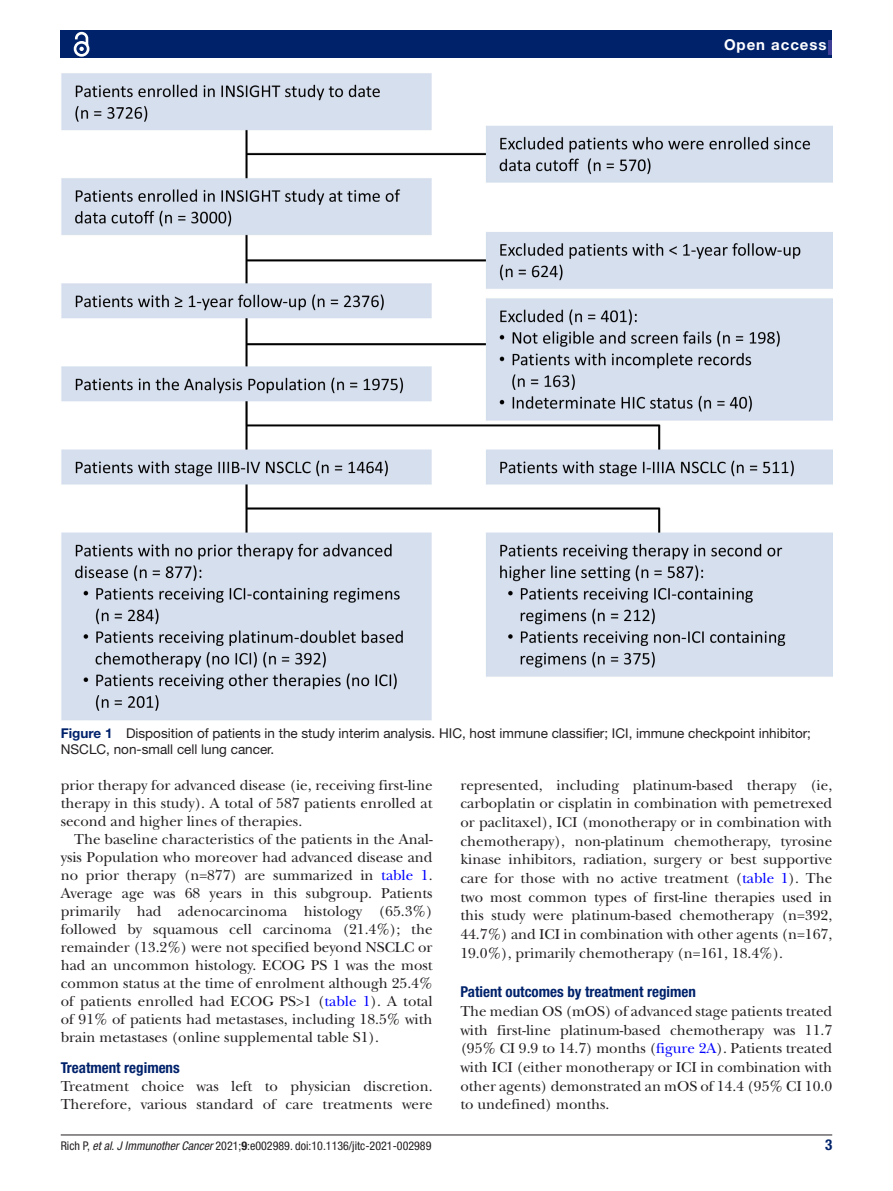
<style>
.page{position:relative;width:893px;height:1191px;background:#fff}
.page>*{position:absolute;margin:0;border:0;box-sizing:border-box;transform-origin:0 0}
.t1{font:15px/18px "New Baskerville";color:#231f20;text-align:justify}
.t2{font:700 condensed 15px "Helvetica Neue LT Std";color:#00226b}
.t3{font:700 15px "Helvetica Neue LT Std";letter-spacing:.065em;color:#fff}
.t4{font:13.5px/16.2px "Helvetica Neue LT Std";color:#231f20}
.t5{font:condensed 12px "Helvetica Neue LT Std";color:#231f20}
.s1{font-weight:700;color:#00226b}
.s2{color:#00f}
.s3{font-style:italic}
.s4{font-weight:700}
</style>
<div class="page">
<hr style="left:61px;top:1134px;width:771px;height:1px;background:#231f20">
<div style="left:61px;top:31px;width:771px;height:27px;background:#00226b"></div>
<hr style="left:828px;top:40px;width:4px;height:15px;background:#414099">
<svg style="left:73px;top:31px;width:17px;height:26px"></svg>
<img style="left:61px;top:73px;width:771px;height:647px">
<p class="t3" style="left:724px;top:35px;width:104px">Open access</p>
<p class="t4" style="left:61px;top:725px;width:752px"><span class="s1">Figure 1</span> Disposition of patients in the study interim analysis. HIC, host immune classifier; ICI, immune checkpoint inhibitor;<br>NSCLC, non-small cell lung cancer.</p>
<p class="t1" style="left:61px;top:776px;width:373px">prior therapy for advanced disease (ie, receiving first-line therapy in this study). A total of 587 patients enrolled at second and higher lines of therapies.</p>
<p class="t1" style="left:61px;top:830px;width:373px;text-indent:14px">The baseline characteristics of the patients in the Anal&shy;ysis Population who moreover had advanced disease and no prior therapy (n=877) are summarized in <span class="s2">table 1</span>.<br>Average age was 68 years in this subgroup. Patients primarily had adenocarcinoma histology (65.3%) followed by squamous cell carcinoma (21.4%); the remainder (13.2%) were not specified beyond NSCLC or had an uncommon histology. ECOG PS 1 was the most common status at the time of enrolment although 25.4% of patients enrolled had ECOG PS&gt;1 (<span class="s2">table 1</span>). A total of 91% of patients had metastases, including 18.5% with brain metastases (online supplemental table S1).</p>
<p class="t2" style="left:61px;top:1059px;width:121px">Treatment regimens</p>
<p class="t1" style="left:61px;top:1077px;width:373px">Treatment choice was left to physician discretion.<br>Therefore, various standard of care treatments were</p>
<p class="t1" style="left:460px;top:775px;width:373px;line-height:18.6px">represented, including platinum-based therapy (ie, carboplatin or cisplatin in combination with pemetrexed or paclitaxel), ICI (monotherapy or in combination with chemotherapy), non-platinum chemotherapy, tyrosine kinase inhibitors, radiation, surgery or best supportive care for those with no active treatment (<span class="s2">table 1</span>). The two most common types of first-line therapies used in this study were platinum-based chemotherapy (n=392, 44.7%) and ICI in combination with other agents (n=167, 19.0%), primarily chemotherapy (n=161, 18.4%).</p>
<p class="t2" style="left:460px;top:982px;width:237px">Patient outcomes by treatment regimen</p>
<p class="t1" style="left:460px;top:1001px;width:373px;line-height:18.6px">The median OS (mOS) of advanced stage patients treated with first-line platinum-based chemotherapy was 11.7 (95% CI 9.9 to 14.7) months (<span class="s2">figure 2A</span>). Patients treated with ICI (either monotherapy or ICI in combination with other agents) demonstrated an mOS of 14.4 (95% CI 10.0 to undefined) months.</p>
<p class="t5" style="left:61px;top:1138px;width:372px">Rich P, <span class="s3">et al</span>. <span class="s3">J Immunother Cancer</span> 2021;<span class="s4">9</span>:e002989. doi:10.1136/jitc-2021-002989</p>
<p class="t2" style="left:825px;top:1135px;width:9px">3</p>
</div>
